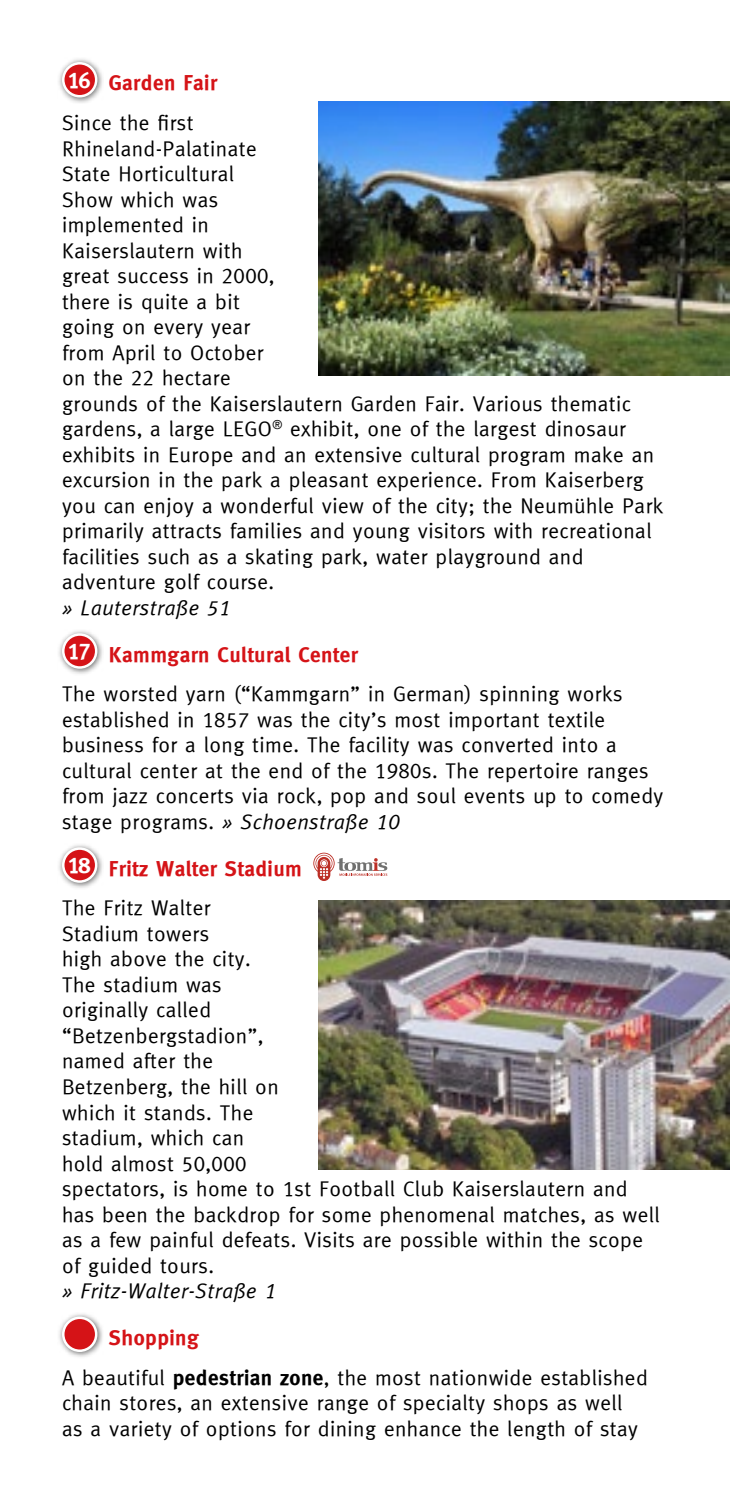
<style>
.page{position:relative;width:730px;height:1489px;background:#fff}
.page>*{position:absolute;margin:0;border:0;box-sizing:border-box;transform-origin:0 0}
.t1{font:21.25px/25.5px "Meta KL";letter-spacing:.02em;color:#000}
.t2{font:21.25px "Meta KL Italic";letter-spacing:.02em;color:#000}
.t3{font:21.25px "Meta KL Bold";letter-spacing:.02em;color:#d51317}
.s1{font-size:22.5px;color:#fff}
.s2{font-family:"Meta KL"}
.s3{font-family:"Meta KL Bold"}
</style>
<div class="page">
<div style="left:57px;top:57px;width:47px;height:47px;background:#000;opacity:.6"></div>
<div style="left:63px;top:63px;width:33px;height:33px;background:#d51317;border-radius:50%"></div>
<div style="left:62px;top:62px;width:35px;height:35px;border:2px solid #fff;border-radius:50%"></div>
<div style="left:57px;top:628px;width:47px;height:47px;background:#000;opacity:.6"></div>
<div style="left:63px;top:634px;width:33px;height:33px;background:#d51317;border-radius:50%"></div>
<div style="left:62px;top:633px;width:35px;height:35px;border:2px solid #fff;border-radius:50%"></div>
<div style="left:57px;top:842px;width:47px;height:47px;background:#000;opacity:.6"></div>
<div style="left:63px;top:848px;width:33px;height:33px;background:#d51317;border-radius:50%"></div>
<div style="left:62px;top:847px;width:35px;height:35px;border:2px solid #fff;border-radius:50%"></div>
<svg style="left:313px;top:852px;width:74px;height:29px"></svg>
<div style="left:57px;top:1311px;width:47px;height:47px;background:#000;opacity:.6"></div>
<div style="left:63px;top:1317px;width:33px;height:33px;background:#d51317;border-radius:50%"></div>
<div style="left:62px;top:1316px;width:35px;height:35px;border:2px solid #fff;border-radius:50%"></div>
<img style="left:319px;top:102px;width:411px;height:274px">
<img style="left:319px;top:900px;width:411px;height:268px">
<p class="t3" style="left:67px;top:71px;width:151px"><span class="s1">16</span> Garden Fair</p>
<p class="t1" style="left:62px;top:110px;width:603px">Since the first<br>Rhineland-Palatinate<br>State Horticultural<br>Show which was<br>implemented in<br>Kaiserslautern with<br>great success in 2000,<br>there is quite a bit<br>going on every year<br>from April to October<br>on the 22 hectare<br>grounds of the Kaiserslautern Garden Fair. Various thematic gardens, a large LEGO<sup>®</sup> exhibit, one of the largest dinosaur exhibits in Europe and an extensive cultural program make an excursion in the park a pleasant experience. From Kaiserberg you can enjoy a wonderful view of the city; the Neumühle Park primarily attracts families and young visitors with recreational facilities such as a skating park, water playground and adventure golf course.</p>
<p class="t2" style="left:62px;top:595px;width:170px">» Lauterstraße 51</p>
<p class="t3" style="left:67px;top:642px;width:292px"><span class="s1">17</span> Kammgarn Cultural Center</p>
<p class="t1" style="left:62px;top:681px;width:603px">The worsted yarn (“Kammgarn” in German) spinning works established in 1857 was the city’s most important textile business for a long time. The facility was converted into a cultural center at the end of the 1980s. The repertoire ranges from jazz concerts via rock, pop and soul events up to comedy</p>
<p class="t2" style="left:62px;top:809px;width:339px"><span class="s2">stage programs.</span> » Schoenstraße 10</p>
<p class="t3" style="left:67px;top:856px;width:236px"><span class="s1">18</span> Fritz Walter Stadium</p>
<p class="t1" style="left:62px;top:895px;width:599px">The Fritz Walter<br>Stadium towers<br>high above the city.<br>The stadium was<br>originally called<br>“Betzenbergstadion”,<br>named after the<br>Betzenberg, the hill on<br>which it stands. The<br>stadium, which can<br>hold almost 50,000<br>spectators, is home to 1st Football Club Kaiserslautern and has been the backdrop for some phenomenal matches, as well as a few painful defeats. Visits are possible within the scope of guided tours.</p>
<p class="t2" style="left:62px;top:1278px;width:216px">» Fritz-Walter-Straße 1</p>
<p class="t3" style="left:109px;top:1325px;width:91px">Shopping</p>
<p class="t1" style="left:62px;top:1363px;width:587px">A beautiful <span class="s3">pedestrian zone</span>, the most nationwide established chain stores, an extensive range of specialty shops as well as a variety of options for dining enhance the length of stay</p>
</div>
